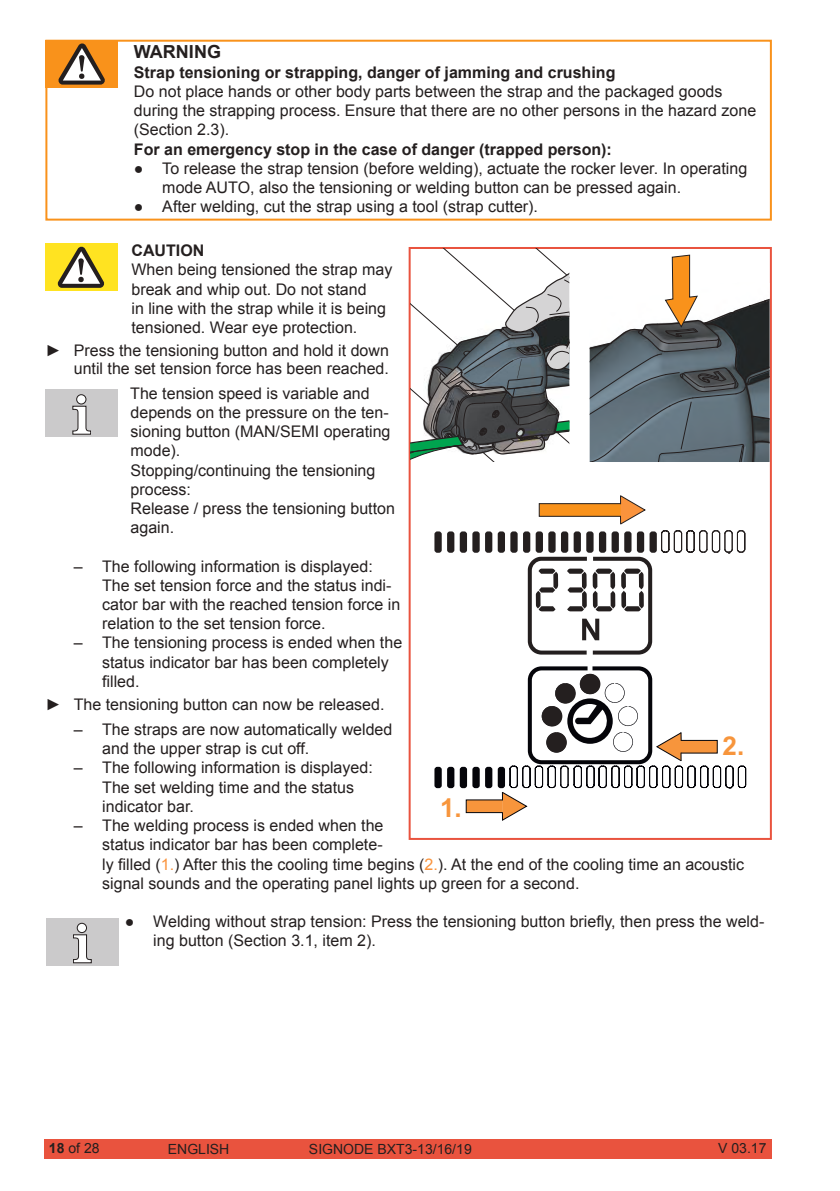
<style>
.page{position:relative;width:840px;height:1191px;background:#fff}
.page>*{position:absolute;margin:0;border:0;box-sizing:border-box;transform-origin:0 0}
.t1{font:700 26px "Arial";color:#f7953c}
.t2{font:700 18px "Arial";color:#241f1f}
.t3{font:16px/19.2px "Arial";color:#241f1f}
.t4{font:700 16px "Arial";color:#241f1f}
.t5{font:14px "Arial";color:#241f1f}
.s1{color:#fa933c}
.s2{font-weight:700}
</style>
<div class="page">
<div style="left:45px;top:1139px;width:726px;height:20px;background:#e9533e"></div>
<div style="left:45px;top:40px;width:726px;height:181px;border:2px solid #f9921b"></div>
<svg style="left:408px;top:247px;width:364px;height:593px"></svg>
<div style="left:649px;top:531px;width:7px;height:22px;background:#241f1f;border-radius:3px"></div>
<svg style="left:527px;top:531px;width:124px;height:123px"></svg>
<div style="left:522px;top:531px;width:8px;height:22px;background:#241f1f;border-radius:3px"></div>
<div style="left:510px;top:531px;width:7px;height:22px;background:#241f1f;border-radius:3px"></div>
<div style="left:497px;top:531px;width:7px;height:22px;background:#241f1f;border-radius:3px"></div>
<div style="left:485px;top:531px;width:7px;height:22px;background:#241f1f;border-radius:3px"></div>
<div style="left:472px;top:531px;width:7px;height:22px;background:#241f1f;border-radius:3px"></div>
<div style="left:459px;top:531px;width:8px;height:22px;background:#241f1f;border-radius:3px"></div>
<div style="left:447px;top:531px;width:7px;height:22px;background:#241f1f;border-radius:3px"></div>
<div style="left:434px;top:531px;width:7px;height:22px;background:#241f1f;border-radius:3px"></div>
<div style="left:538px;top:503px;width:83px;height:14px;background:#f9921b;border:1px solid #241f1f"></div>
<svg style="left:660px;top:530px;width:84px;height:24px"></svg>
<svg style="left:619px;top:495px;width:27px;height:30px"></svg>
<div style="left:497px;top:767px;width:7px;height:21px;background:#05050a;border-radius:3px"></div>
<div style="left:447px;top:767px;width:7px;height:21px;background:#05050a;border-radius:3px"></div>
<div style="left:485px;top:767px;width:7px;height:21px;background:#05050a;border-radius:3px"></div>
<div style="left:472px;top:767px;width:7px;height:21px;background:#05050a;border-radius:3px"></div>
<div style="left:434px;top:767px;width:7px;height:21px;background:#05050a;border-radius:3px"></div>
<div style="left:459px;top:767px;width:8px;height:21px;background:#05050a;border-radius:3px"></div>
<div style="left:465px;top:799px;width:38px;height:14px;background:#f7953c;border:1px solid #05050a"></div>
<svg style="left:500px;top:666px;width:246px;height:155px"></svg>
<svg style="left:410px;top:248px;width:160px;height:214px"></svg>
<svg style="left:589px;top:254px;width:180px;height:208px"></svg>
<div style="left:45px;top:40px;width:73px;height:48px;background:#f9921b"></div>
<svg style="left:58px;top:43px;width:47px;height:42px"></svg>
<div style="left:45px;top:243px;width:72px;height:48px;background:#ffe321"></div>
<svg style="left:57px;top:246px;width:48px;height:42px"></svg>
<div style="left:45px;top:389px;width:73px;height:48px;background:#cbcacb"></div>
<svg style="left:72px;top:394px;width:19px;height:41px"></svg>
<div style="left:46px;top:917px;width:72px;height:48px;background:#cbcacb"></div>
<svg style="left:73px;top:922px;width:18px;height:41px"></svg>
<p class="t2" style="left:134px;top:40px;width:88px">WARNING</p>
<p class="t4" style="left:134px;top:61px;width:482px">Strap tensioning or strapping, danger of jamming and crushing</p>
<p class="t3" style="left:134px;top:82px;width:623px">Do not place hands or other body parts between the strap and the packaged goods during the strapping process. Ensure that there are no other persons in the hazard zone (Section 2.3).</p>
<p class="t4" style="left:134px;top:138px;width:479px">For an emergency stop in the case of danger (trapped person):</p>
<p class="t3" style="left:162px;top:159px;width:586px;text-indent:-28px">● To release the strap tension (before welding), actuate the rocker lever. In operating mode AUTO, also the tensioning or welding button can be pressed again.</p>
<p class="t3" style="left:134px;top:197px;width:405px">● After welding, cut the strap using a tool (strap cutter).</p>
<p class="t4" style="left:131px;top:240px;width:74px">CAUTION</p>
<p class="t3" style="left:131px;top:260px;width:262px">When being tensioned the strap may break and whip out. Do not stand<br>in line with the strap while it is being tensioned. Wear eye protection.</p>
<p class="t3" style="left:45px;top:342px;width:345px;line-height:17.6px;text-align:right">► Press the tensioning button and hold it down until the set tension force has been reached.</p>
<p class="t3" style="left:130px;top:384px;width:266px">The tension speed is variable and depends on the pressure on the ten&shy;sioning button (MAN/SEMI operating mode).<br>Stopping/continuing the tensioning process:<br>Release / press the tensioning button again.</p>
<p class="t3" style="left:102px;top:556px;width:299px;text-indent:-28px">– The following information is displayed:<br>The set tension force and the status indi&shy;cator bar with the reached tension force in relation to the set tension force.</p>
<p class="t3" style="left:102px;top:633px;width:301px;text-indent:-28px">– The tensioning process is ended when the status indicator bar has been completely filled.</p>
<p class="t3" style="left:45px;top:695px;width:340px">► The tensioning button can now be released.</p>
<p class="t3" style="left:102px;top:720px;width:291px;text-indent:-28px">– The straps are now automatically welded and the upper strap is cut off.</p>
<p class="t3" style="left:102px;top:758px;width:272px;text-indent:-28px">– The following information is displayed:<br>The set welding time and the status indicator bar.</p>
<p class="t3" style="left:102px;top:816px;width:643px;text-indent:-28px">– The welding process is ended when the<br>status indicator bar has been complete-<br>ly filled (<span class="s1">1.</span>) After this the cooling time begins (<span class="s1">2.</span>). At the end of the cooling time an acoustic signal sounds and the operating panel lights up green for a second.</p>
<p class="t3" style="left:153px;top:912px;width:612px;text-indent:-28px">● Welding without strap tension: Press the tensioning button briefly, then press the weld&shy;ing button (Section 3.1, item 2).</p>
<h1 class="t1" style="left:722px;top:728px;width:23px">2.</h1>
<h1 class="t1" style="left:440px;top:790px;width:23px">1.</h1>
<p class="t5" style="left:49px;top:1138px;width:52px"><span class="s2">18</span> of 28</p>
<p class="t5" style="left:168px;top:1140px;width:63px">ENGLISH</p>
<p class="t5" style="left:309px;top:1140px;width:164px">SIGNODE BXT3-13/16/19</p>
<p class="t5" style="left:717px;top:1139px;width:50px">V 03.17</p>
</div>
